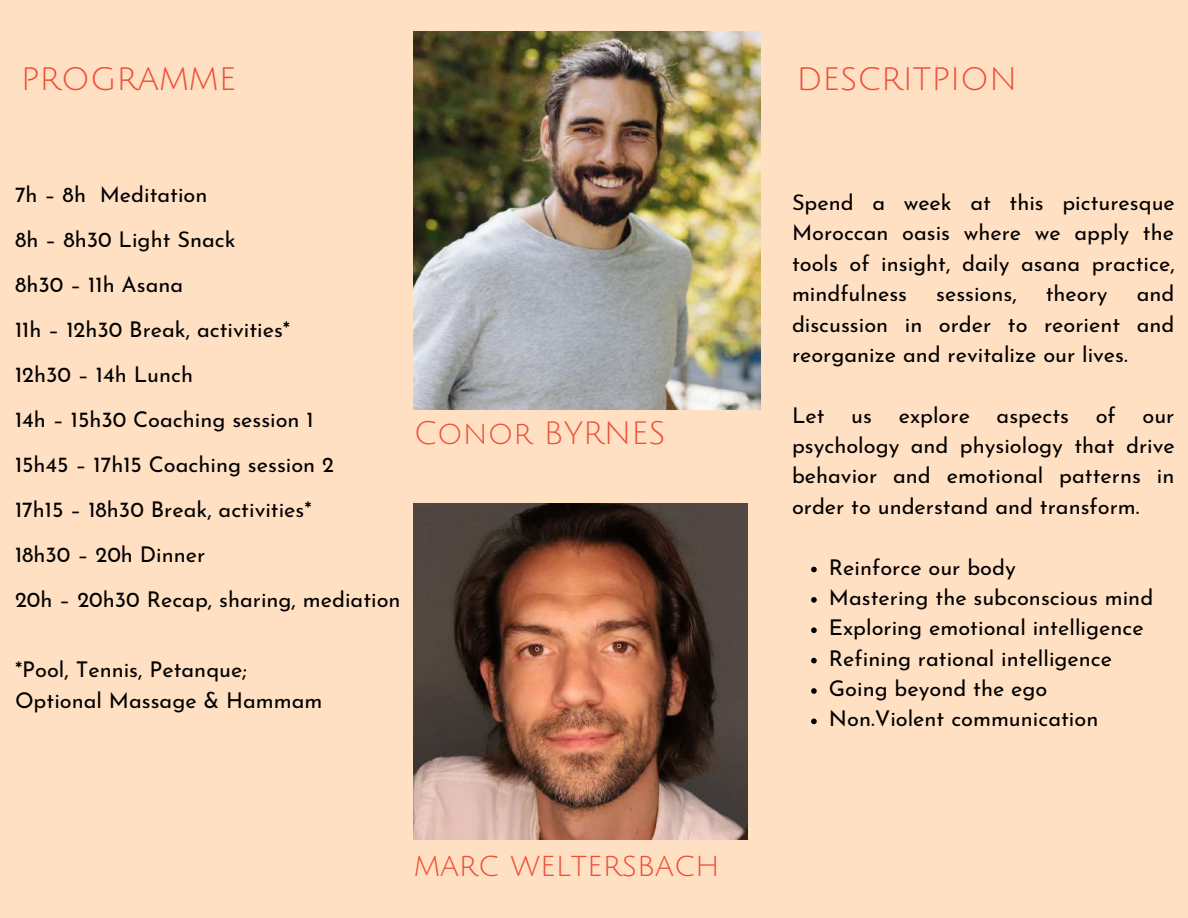
<style>
.page{position:relative;width:1188px;height:918px;background:#ffe0c3}
.page>*{position:absolute;margin:0;border:0;box-sizing:border-box;transform-origin:0 0}
.t1{font:35.55px "Julius Sans One";color:#f04e36}
.t2{font:31.5px "Julius Sans One";color:#f04e36}
.t3{font:21.75px/30.3px "Josefin Sans";color:#000}
</style>
<div class="page">
<img style="left:413px;top:504px;width:334px;height:335px">
<img style="left:413px;top:32px;width:348px;height:378px">
<svg style="left:811px;top:567px;width:6px;height:5px"></svg>
<svg style="left:811px;top:597px;width:6px;height:6px"></svg>
<svg style="left:811px;top:627px;width:6px;height:6px"></svg>
<svg style="left:811px;top:658px;width:6px;height:5px"></svg>
<svg style="left:811px;top:688px;width:6px;height:6px"></svg>
<svg style="left:811px;top:719px;width:6px;height:5px"></svg>
<h1 class="t1" style="left:21px;top:59px;width:217px">programme</h1>
<h1 class="t1" style="left:796px;top:59px;width:223px">descritpion</h1>
<p class="t3" style="left:15px;top:174px;width:387px;line-height:45px">7h – 8h Meditation<br>8h – 8h30 Light Snack<br>8h30 – 11h Asana<br>11h – 12h30 Break, activities*<br>12h30 – 14h Lunch<br>14h – 15h30 Coaching session 1<br>15h45 – 17h15 Coaching session 2<br>17h15 – 18h30 Break, activities*<br>18h30 – 20h Dinner<br>20h – 20h30 Recap, sharing, mediation</p>
<h2 class="t2" style="left:414px;top:417px;width:253px">Conor BYRNES</h2>
<p class="t3" style="left:15px;top:656px;width:309px;line-height:31.5px">*Pool, Tennis, Petanque;<br>Optional Massage &amp; Hammam</p>
<h2 class="t2" style="left:414px;top:849px;width:308px">marc weltersbach</h2>
<p class="t3" style="left:792px;top:189px;width:384px;text-align:justify">Spend a week at this picturesque Moroccan oasis where we apply the tools of insight, daily asana practice, mindfulness</p>
<p class="t3" style="left:792px;top:281px;width:384px;text-align:justify;text-indent:345px">and discussion in order to reorient and reorganize and revitalize our lives.</p>
<p class="t3" style="left:792px;top:402px;width:384px;text-align:justify">Let us explore aspects of our psychology and physiology that drive behavior and emotional patterns in order to understand and transform.</p>
<p class="t3" style="left:936px;top:281px;width:82px">sessions,</p>
<p class="t3" style="left:1046px;top:281px;width:63px">theory</p>
<p class="t3" style="left:829px;top:554px;width:326px">Reinforce our body<br>Mastering the subconscious mind<br>Exploring emotional intelligence<br>Refining rational intelligence<br>Going beyond the ego<br>Non.Violent communication</p>
</div>
